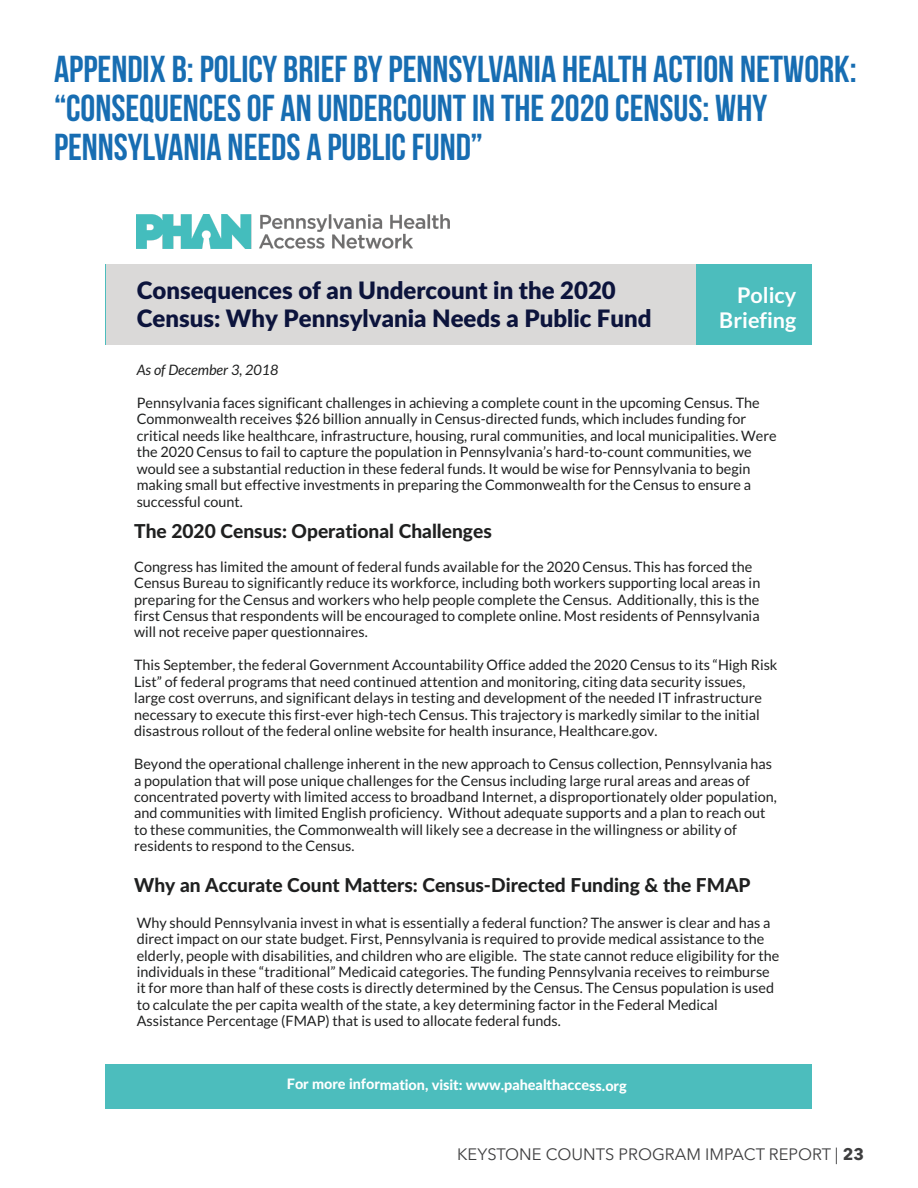
<style>
.page{position:relative;width:918px;height:1188px;background:#fff}
.page>*{position:absolute;margin:0;border:0;box-sizing:border-box;transform-origin:0 0}
.t1{font:37.5px/39px "Bebas Neue";color:#176db2}
.t2{font:900 24px/27.8px "Lato Latin";color:#0c143c}
.t3{font:700 21.6px/25.2px "Lato";color:#fff;text-align:right}
.t4{font:800 19.2px "Lato Latin";color:#1f2020}
.t5{font:16.5px "Avenir Next";color:#3e3e3f}
.t6{font:14.4px/16.5px "Lato";color:#1f2020}
.t7{font:800 14.4px "Lato Latin";letter-spacing:-.005em;color:#fff}
.t8{font:italic 14.4px "Lato";color:#1f2020}
.s1{font-weight:700}
</style>
<div class="page">
<div style="left:106px;top:264px;width:706px;height:81px;background:#4cbdbd"></div>
<div style="left:106px;top:264px;width:589px;height:81px;background:#dad9d8"></div>
<img style="left:137px;top:214px;width:312px;height:35px">
<div style="left:106px;top:1065px;width:706px;height:44px;background:#4cbdbd"></div>
<h1 class="t1" style="left:54px;top:49px;width:804px">APPENDIX B: POLICY BRIEF BY PENNSYLVANIA HEALTH ACTION NETWORK: “CONSEQUENCES OF AN UNDERCOUNT IN THE 2020 CENSUS: WHY<br>PENNSYLVANIA NEEDS A PUBLIC FUND”</h1>
<h2 class="t2" style="left:137px;top:276px;width:516px">Consequences of an Undercount in the 2020<br>Census: Why Pennsylvania Needs a Public Fund</h2>
<h3 class="t3" style="left:719px;top:282px;width:79px">Policy<br>Briefing</h3>
<p class="t8" style="left:137px;top:362px;width:143px">As of December 3, 2018</p>
<p class="t6" style="left:137px;top:394px;width:642px">Pennsylvania faces significant challenges in achieving a complete count in the upcoming Census. The Commonwealth receives $26 billion annually in Census-directed funds, which includes funding for critical needs like healthcare, infrastructure, housing, rural communities, and local municipalities. Were the 2020 Census to fail to capture the population in Pennsylvania’s hard-to-count communities, we would see a substantial reduction in these federal funds. It would be wise for Pennsylvania to begin making small but effective investments in preparing the Commonwealth for the Census to ensure a successful count.</p>
<h3 class="t4" style="left:134px;top:520px;width:359px">The 2020 Census: Operational Challenges</h3>
<p class="t6" style="left:134px;top:558px;width:628px">Congress has limited the amount of federal funds available for the 2020 Census. This has forced the Census Bureau to significantly reduce its workforce, including both workers supporting local areas in preparing for the Census and workers who help people complete the Census. Additionally, this is the first Census that respondents will be encouraged to complete online. Most residents of Pennsylvania will not receive paper questionnaires.</p>
<p class="t6" style="left:134px;top:657px;width:645px">This September, the federal Government Accountability Office added the 2020 Census to its “High Risk List” of federal programs that need continued attention and monitoring, citing data security issues, large cost overruns, and significant delays in testing and development of the needed IT infrastructure necessary to execute this first-ever high-tech Census. This trajectory is markedly similar to the initial disastrous rollout of the federal online website for health insurance, Healthcare.gov.</p>
<p class="t6" style="left:134px;top:756px;width:644px">Beyond the operational challenge inherent in the new approach to Census collection, Pennsylvania has a population that will pose unique challenges for the Census including large rural areas and areas of concentrated poverty with limited access to broadband Internet, a disproportionately older population, and communities with limited English proficiency. Without adequate supports and a plan to reach out to these communities, the Commonwealth will likely see a decrease in the willingness or ability of residents to respond to the Census.</p>
<h3 class="t4" style="left:134px;top:873px;width:618px">Why an Accurate Count Matters: Census-Directed Funding &amp; the FMAP</h3>
<p class="t6" style="left:137px;top:914px;width:644px">Why should Pennsylvania invest in what is essentially a federal function? The answer is clear and has a direct impact on our state budget. First, Pennsylvania is required to provide medical assistance to the elderly, people with disabilities, and children who are eligible. The state cannot reduce eligibility for the individuals in these “traditional” Medicaid categories. The funding Pennsylvania receives to reimburse it for more than half of these costs is directly determined by the Census. The Census population is used to calculate the per capita wealth of the state, a key determining factor in the Federal Medical Assistance Percentage (FMAP) that is used to allocate federal funds.</p>
<p class="t7" style="left:287px;top:1076px;width:341px">For more information, visit: www.pahealthaccess.org</p>
<p class="t5" style="left:457px;top:1140px;width:408px">KEYSTONE COUNTS PROGRAM IMPACT REPORT | <span class="s1">23</span></p>
</div>
